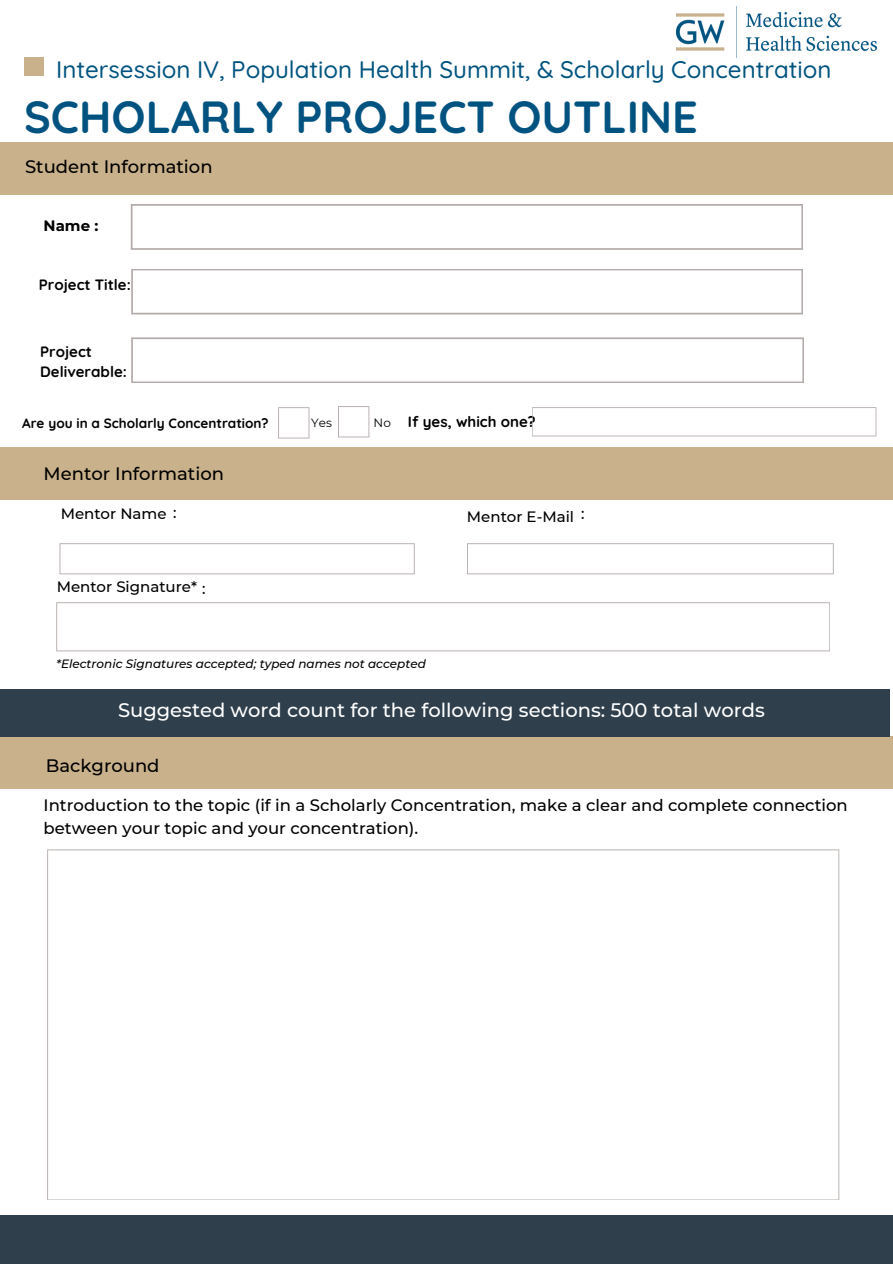
<style>
.page{position:relative;width:893px;height:1264px;background:#fff}
.page>*{position:absolute;margin:0;border:0;box-sizing:border-box;transform-origin:0 0}
.t1{font:700 45px "Quicksand";color:#005380}
.t2{font:500 24px "Quicksand";color:#005380}
.t3{font:500 19.5px "Montserrat";color:#fff}
.t4{font:500 18px "Montserrat";color:#000}
.t5{font:500 16.5px/22.5px "Montserrat";color:#000}
.t6{font:700 15px/20.2px "Quicksand";color:#000}
.t7{font:500 15px "Montserrat";color:#000}
.t8{font:700 15px "Montserrat";color:#000}
.t9{font:700 13.5px "Quicksand";color:#000}
.t10{font:italic 500 12px "Montserrat";color:#000}
.t11{font:12px "Montserrat";color:#000}
.s1{font-family:"Montserrat";font-weight:400;font-size:12px}
</style>
<div class="page">
<div style="left:0;top:142px;width:892px;height:53px;background:#c8b18b"></div>
<div style="left:24px;top:57px;width:20px;height:19px;background:#c8b18b"></div>
<div style="left:0;top:447px;width:892px;height:53px;background:#c8b18b"></div>
<div style="left:0;top:1215px;width:892px;height:48px;background:#2f3f4c"></div>
<svg style="left:131px;top:204px;width:672px;height:46px"></svg>
<svg style="left:59px;top:543px;width:355px;height:31px"></svg>
<svg style="left:467px;top:543px;width:366px;height:31px"></svg>
<svg style="left:56px;top:602px;width:774px;height:49px"></svg>
<svg style="left:47px;top:849px;width:792px;height:351px"></svg>
<img style="left:676px;top:7px;width:199px;height:50px">
<svg style="left:131px;top:269px;width:672px;height:45px"></svg>
<svg style="left:278px;top:407px;width:31px;height:31px"></svg>
<svg style="left:338px;top:406px;width:31px;height:31px"></svg>
<svg style="left:532px;top:407px;width:344px;height:29px"></svg>
<div style="left:0;top:736px;width:892px;height:53px;background:#c8b18b"></div>
<svg style="left:131px;top:337px;width:673px;height:46px"></svg>
<div style="left:0;top:689px;width:890px;height:47px;background:#2f3f4c"></div>
<h2 class="t2" style="left:56px;top:54px;width:776px">Intersession IV, Population Health Summit, &amp; Scholarly Concentration</h2>
<h1 class="t1" style="left:24px;top:88px;width:675px">SCHOLARLY PROJECT OUTLINE</h1>
<p class="t4" style="left:25px;top:156px;width:189px">Student Information</p>
<p class="t8" style="left:44px;top:217px;width:56px">Name :</p>
<p class="t6" style="left:39px;top:274px;width:94px">Project Title:</p>
<p class="t6" style="left:40px;top:341px;width:88px">Project<br>Deliverable:</p>
<p class="t9" style="left:22px;top:415px;width:248px">Are you in a Scholarly Concentration?</p>
<p class="t11" style="left:311px;top:415px;width:22px">Yes</p>
<p class="t6" style="left:373px;top:411px;width:164px"><span class="s1">No</span> If yes, which one?</p>
<p class="t4" style="left:44px;top:463px;width:182px">Mentor Information</p>
<p class="t7" style="left:61px;top:504px;width:117px">Mentor Name :</p>
<p class="t7" style="left:57px;top:577px;width:142px">Mentor Signature*</p>
<p class="t7" style="left:202px;top:579px;width:5px">:</p>
<p class="t10" style="left:56px;top:657px;width:371px">*Electronic Signatures accepted; typed names not accepted</p>
<p class="t7" style="left:467px;top:507px;width:109px">Mentor E-Mail</p>
<p class="t7" style="left:581px;top:504px;width:5px">:</p>
<p class="t3" style="left:118px;top:698px;width:648px">Suggested word count for the following sections: 500 total words</p>
<p class="t4" style="left:46px;top:754px;width:115px">Background</p>
<p class="t5" style="left:44px;top:794px;width:805px">Introduction to the topic (if in a Scholarly Concentration, make a clear and complete connection between your topic and your concentration).</p>
</div>
